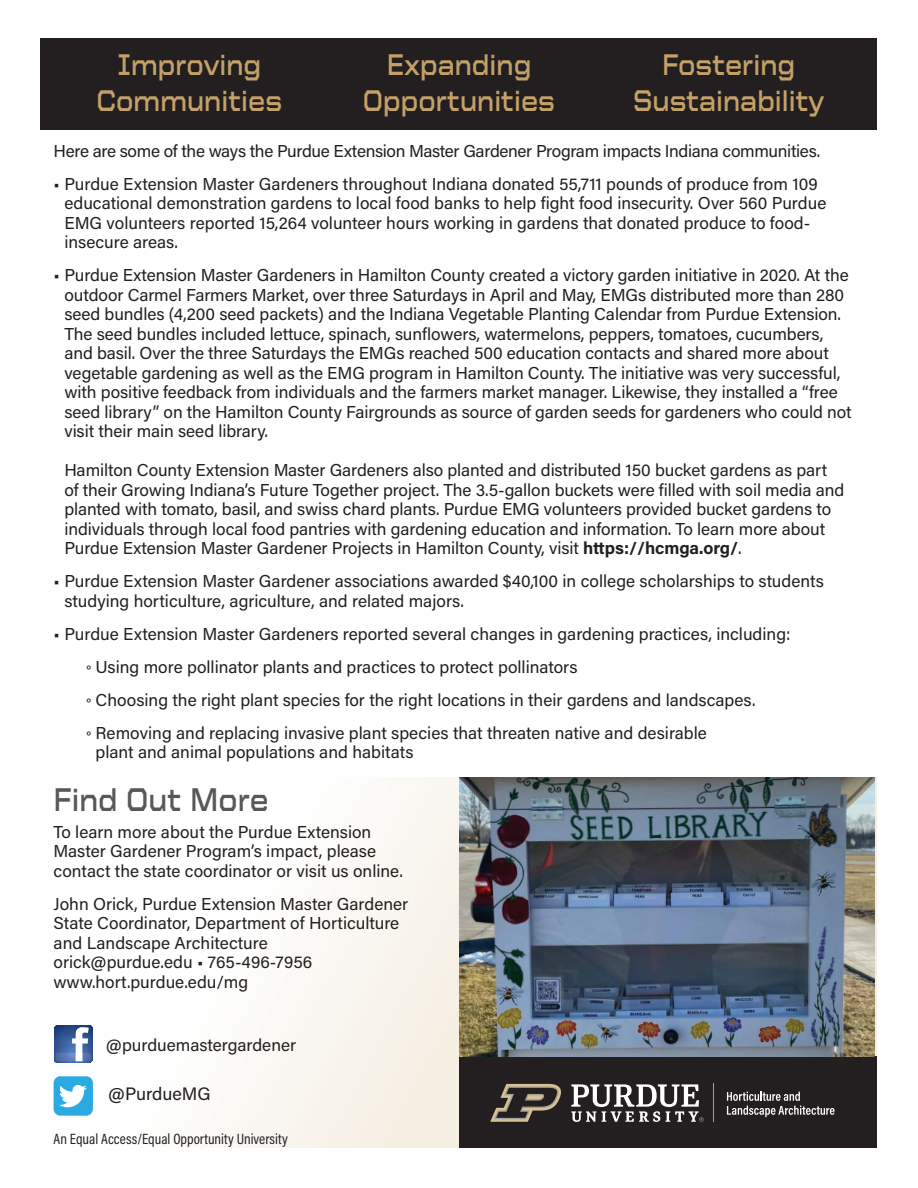
<style>
.page{position:relative;width:918px;height:1188px;background:#fff}
.page>*{position:absolute;margin:0;border:0;box-sizing:border-box;transform-origin:0 0}
.t1{font:700 33px "United Sans Ext";color:#57585a;scale:.6 1}
.t2{font:700 30px/36px "United Sans Ext";color:#c4a168;text-align:center;scale:.6 1}
.t3{font:18px "Acumin Pro";color:#231f20}
.t4{font:17.25px/19.5px "Acumin Pro";letter-spacing:-.005em;color:#231f20}
.t5{font:15px "Acumin Pro Cond";color:#231f20}
.s1{font-weight:700}
.s2{font-family:"Acumin Pro Cond"}
</style>
<div class="page">
<div style="left:40px;top:38px;width:837px;height:92px;background:#231f20"></div>
<svg style="left:53px;top:778px;width:824px;height:370px"></svg>
<div style="left:459px;top:1056px;width:418px;height:92px;background:#231f20"></div>
<svg style="left:54px;top:1025px;width:39px;height:38px"></svg>
<svg style="left:54px;top:1076px;width:39px;height:40px"></svg>
<svg style="left:727px;top:1092px;width:108px;height:25px"></svg>
<svg style="left:490px;top:1084px;width:71px;height:38px"></svg>
<hr style="left:713px;top:1084px;width:1px;height:38px;background:#a19d97">
<svg style="left:571px;top:1084px;width:133px;height:38px"></svg>
<img style="left:459px;top:778px;width:416px;height:278px">
<h2 class="t2" style="left:96px;top:46px;width:311px">Improving<br>Communities</h2>
<h2 class="t2" style="left:363px;top:46px;width:322px">Expanding<br>Opportunities</h2>
<h2 class="t2" style="left:633px;top:46px;width:320px">Fostering<br>Sustainability</h2>
<p class="t4" style="left:54px;top:140px;width:768px">Here are some of the ways the Purdue Extension Master Gardener Program impacts Indiana communities.</p>
<p class="t4" style="left:64px;top:173px;width:764px;text-indent:-11px">• Purdue Extension Master Gardeners throughout Indiana donated 55,711 pounds of produce from 109 educational demonstration gardens to local food banks to help fight food insecurity. Over 560 Purdue EMG volunteers reported 15,264 volunteer hours working in gardens that donated produce to food&shy;insecure areas.</p>
<p class="t4" style="left:64px;top:265px;width:789px;text-indent:-11px">• Purdue Extension Master Gardeners in Hamilton County created a victory garden initiative in 2020. At the outdoor Carmel Farmers Market, over three Saturdays in April and May, EMGs distributed more than 280 seed bundles (4,200 seed packets) and the Indiana Vegetable Planting Calendar from Purdue Extension.<br>The seed bundles included lettuce, spinach, sunflowers, watermelons, peppers, tomatoes, cucumbers, and basil. Over the three Saturdays the EMGs reached 500 education contacts and shared more about vegetable gardening as well as the EMG program in Hamilton County. The initiative was very successful, with positive feedback from individuals and the farmers market manager. Likewise, they installed a “free seed library” on the Hamilton County Fairgrounds as source of garden seeds for gardeners who could not visit their main seed library.</p>
<p class="t4" style="left:64px;top:460px;width:781px">Hamilton County Extension Master Gardeners also planted and distributed 150 bucket gardens as part of their Growing Indiana’s Future Together project. The 3.5-gallon buckets were filled with soil media and planted with tomato, basil, and swiss chard plants. Purdue EMG volunteers provided bucket gardens to individuals through local food pantries with gardening education and information. To learn more about Purdue Extension Master Gardener Projects in Hamilton County, visit <span class="s1">https://hcmga.org/</span>.</p>
<p class="t4" style="left:64px;top:571px;width:761px;text-indent:-11px">• Purdue Extension Master Gardener associations awarded $40,100 in college scholarships to students studying horticulture, agriculture, and related majors.</p>
<p class="t4" style="left:87px;top:616px;width:706px;line-height:33px;text-indent:-33px">• Purdue Extension Master Gardeners reported several changes in gardening practices, including: <span class="s2">°</span> Using more pollinator plants and practices to protect pollinators<br><span class="s2">°</span> Choosing the right plant species for the right locations in their gardens and landscapes.<br><span class="s2">°</span> Removing and replacing invasive plant species that threaten native and desirable</p>
<p class="t4" style="left:96px;top:742px;width:319px">plant and animal populations and habitats</p>
<h1 class="t1" style="left:54px;top:781px;width:360px">Find Out More</h1>
<p class="t4" style="left:54px;top:821px;width:351px">To learn more about the Purdue Extension<br>Master Gardener Program’s impact, please contact the state coordinator or visit us online.</p>
<p class="t4" style="left:54px;top:893px;width:356px">John Orick, Purdue Extension Master Gardener State Coordinator, Department of Horticulture and Landscape Architecture orick@purdue.edu • 765-496-7956 www.hort.purdue.edu/mg</p>
<p class="t4" style="left:106px;top:1034px;width:192px">@purduemastergardener</p>
<p class="t3" style="left:108px;top:1081px;width:104px">@PurdueMG</p>
<p class="t5" style="left:54px;top:1129px;width:236px">An Equal Access/Equal Opportunity University</p>
</div>
